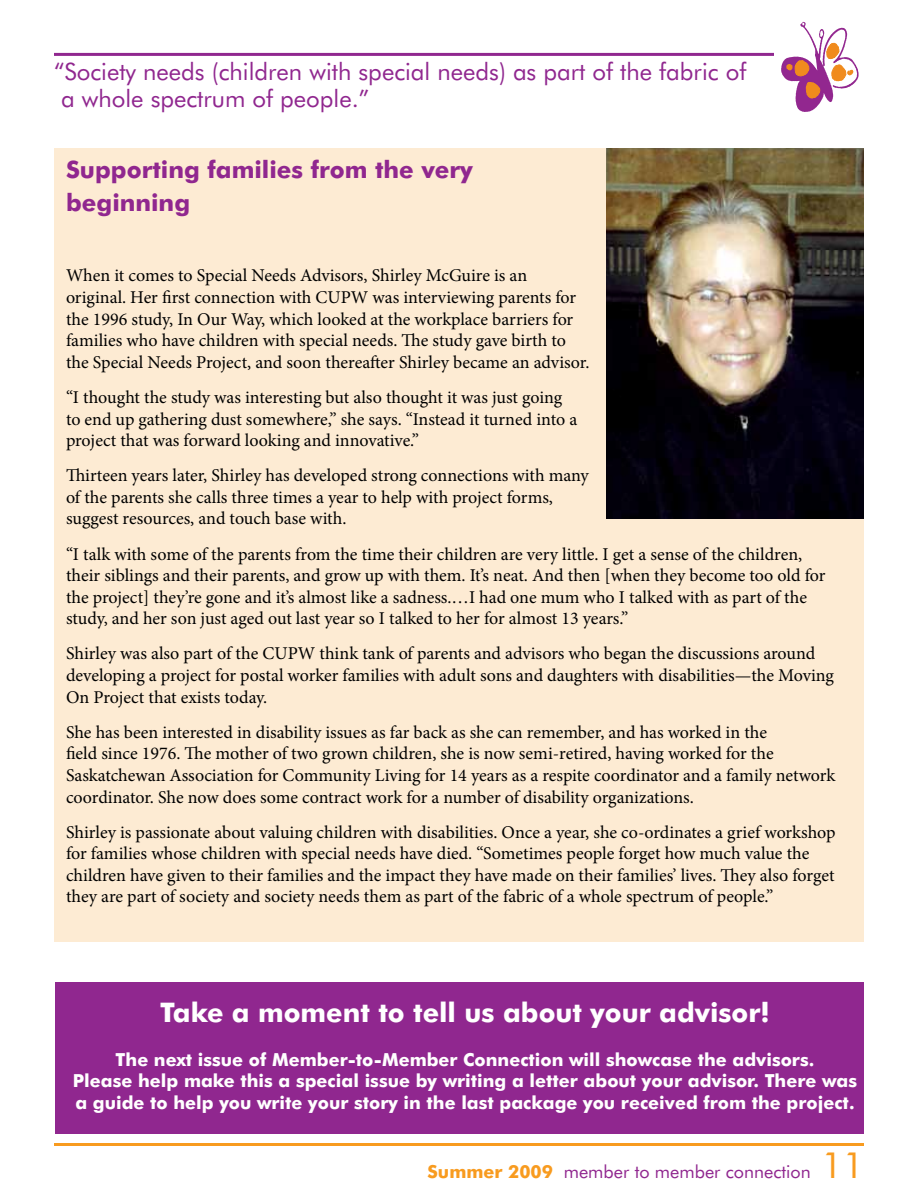
<style>
.page{position:relative;width:918px;height:1188px;background:#fff}
.page>*{position:absolute;margin:0;border:0;box-sizing:border-box;transform-origin:0 0}
.t1{font:700 27px "Futura BT";color:#fff}
.t2{font:24px/27px "Futura BT";color:#90278f}
.t3{font:700 24px/33px "Futura BT";color:#90278f}
.t4{font:18px/21.6px "Minion Pro";color:#000}
.t5{font:700 18px/21.6px "Futura BT";color:#fff;text-align:center}
.t6{font:18px "Futura BT";color:#90278f}
.s1{font-weight:700;color:#f89b1f}
.s2{font-size:36px;color:#f89b1f}
</style>
<div class="page">
<hr style="left:54px;top:1143px;width:810px;height:3px;background:#f89b1f">
<svg style="left:781px;top:22px;width:78px;height:90px"></svg>
<hr style="left:54px;top:53px;width:720px;height:3px;background:#90278f">
<div style="left:55px;top:982px;width:809px;height:152px;background:#90278f"></div>
<div style="left:54px;top:148px;width:810px;height:794px;background:#fdebd3"></div>
<img style="left:606px;top:148px;width:258px;height:371px">
<h2 class="t2" style="left:54px;top:58px;width:694px">“Society needs (children with special needs) as part of the fabric of a whole spectrum of people.”</h2>
<h2 class="t3" style="left:66px;top:153px;width:409px">Supporting families from the very beginning</h2>
<p class="t4" style="left:66px;top:265px;width:525px">When it comes to Special Needs Advisors, Shirley McGuire is an original. Her first connection with CUPW was interviewing parents for the 1996 study, In Our Way, which looked at the workplace barriers for families who have children with special needs. The study gave birth to the Special Needs Project, and soon thereafter Shirley became an advisor.</p>
<p class="t4" style="left:66px;top:386px;width:513px">“I thought the study was interesting but also thought it was just going to end up gathering dust somewhere,” she says. “Instead it turned into a project that was forward looking and innovative.”</p>
<p class="t4" style="left:66px;top:465px;width:524px">Thirteen years later, Shirley has developed strong connections with many of the parents she calls three times a year to help with project forms, suggest resources, and touch base with.</p>
<p class="t4" style="left:66px;top:543px;width:761px">“I talk with some of the parents from the time their children are very little. I get a sense of the children, their siblings and their parents, and grow up with them. It’s neat. And then [when they become too old for the project] they’re gone and it’s almost like a sadness.…I had one mum who I talked with as part of the study, and her son just aged out last year so I talked to her for almost 13 years.”</p>
<p class="t4" style="left:66px;top:643px;width:770px">Shirley was also part of the CUPW think tank of parents and advisors who began the discussions around developing a project for postal worker families with adult sons and daughters with disabilities—the Moving<br>On Project that exists today.</p>
<p class="t4" style="left:66px;top:721px;width:771px">She has been interested in disability issues as far back as she can remember, and has worked in the<br>field since 1976. The mother of two grown children, she is now semi-retired, having worked for the Saskatchewan Association for Community Living for 14 years as a respite coordinator and a family network coordinator. She now does some contract work for a number of disability organizations.</p>
<p class="t4" style="left:66px;top:821px;width:771px">Shirley is passionate about valuing children with disabilities. Once a year, she co-ordinates a grief workshop for families whose children with special needs have died. “Sometimes people forget how much value the children have given to their families and the impact they have made on their families’ lives. They also forget they are part of society and society needs them as part of the fabric of a whole spectrum of people.”</p>
<h1 class="t1" style="left:160px;top:996px;width:611px">Take a moment to tell us about your advisor!</h1>
<p class="t5" style="left:73px;top:1048px;width:786px">The next issue of Member-to-Member Connection will showcase the advisors.<br>Please help make this a special issue by writing a letter about your advisor. There was a guide to help you write your story in the last package you received from the project.</p>
<p class="t6" style="left:428px;top:1160px;width:438px"><span class="s1">Summer 2009</span> member to member connection <span class="s2">11</span></p>
</div>
